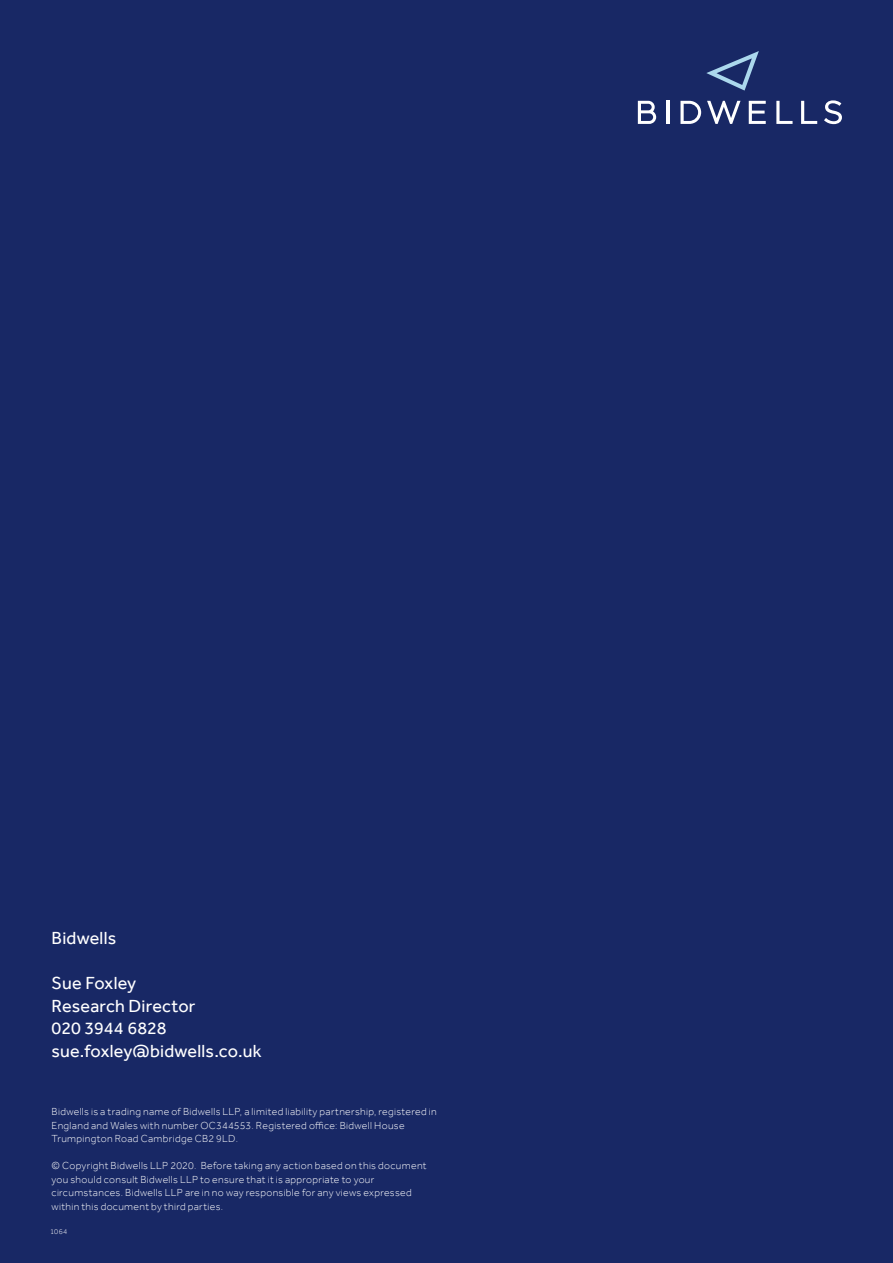
<style>
.page{position:relative;width:893px;height:1263px;background:#182865}
.page>*{position:absolute;margin:0;border:0;box-sizing:border-box;transform-origin:0 0}
.t1{font:18px/22.5px "Effra";letter-spacing:.01em;color:#fff}
.t2{font:300 10.5px/13.5px "Effra";letter-spacing:.03em;color:#fff}
.t3{font:300 7.5px "Effra";color:#fff}
</style>
<div class="page">
<svg style="left:638px;top:101px;width:18px;height:23px"></svg>
<hr style="left:666px;top:101px;width:3px;height:23px;background:#fff">
<svg style="left:707px;top:101px;width:33px;height:23px"></svg>
<svg style="left:749px;top:101px;width:17px;height:23px"></svg>
<svg style="left:776px;top:101px;width:16px;height:23px"></svg>
<svg style="left:801px;top:101px;width:16px;height:23px"></svg>
<svg style="left:824px;top:100px;width:18px;height:24px"></svg>
<svg style="left:680px;top:101px;width:21px;height:23px"></svg>
<svg style="left:706px;top:51px;width:53px;height:40px"></svg>
<h1 class="t1" style="left:52px;top:926px;width:66px">Bidwells</h1>
<h1 class="t1" style="left:52px;top:971px;width:211px">Sue Foxley<br>Research Director<br>020 3944 6828 sue.foxley@bidwells.co.uk</h1>
<p class="t2" style="left:52px;top:1105px;width:387px">Bidwells is a trading name of Bidwells LLP, a limited liability partnership, registered in<br>England and Wales with number OC344553. Registered office: Bidwell House<br>Trumpington Road Cambridge CB2 9LD.</p>
<p class="t2" style="left:52px;top:1159px;width:376px">© Copyright Bidwells LLP 2020. Before taking any action based on this document you should consult Bidwells LLP to ensure that it is appropriate to your circumstances. Bidwells LLP are in no way responsible for any views expressed within this document by third parties.</p>
<p class="t3" style="left:50px;top:1227px;width:18px">1064</p>
</div>
